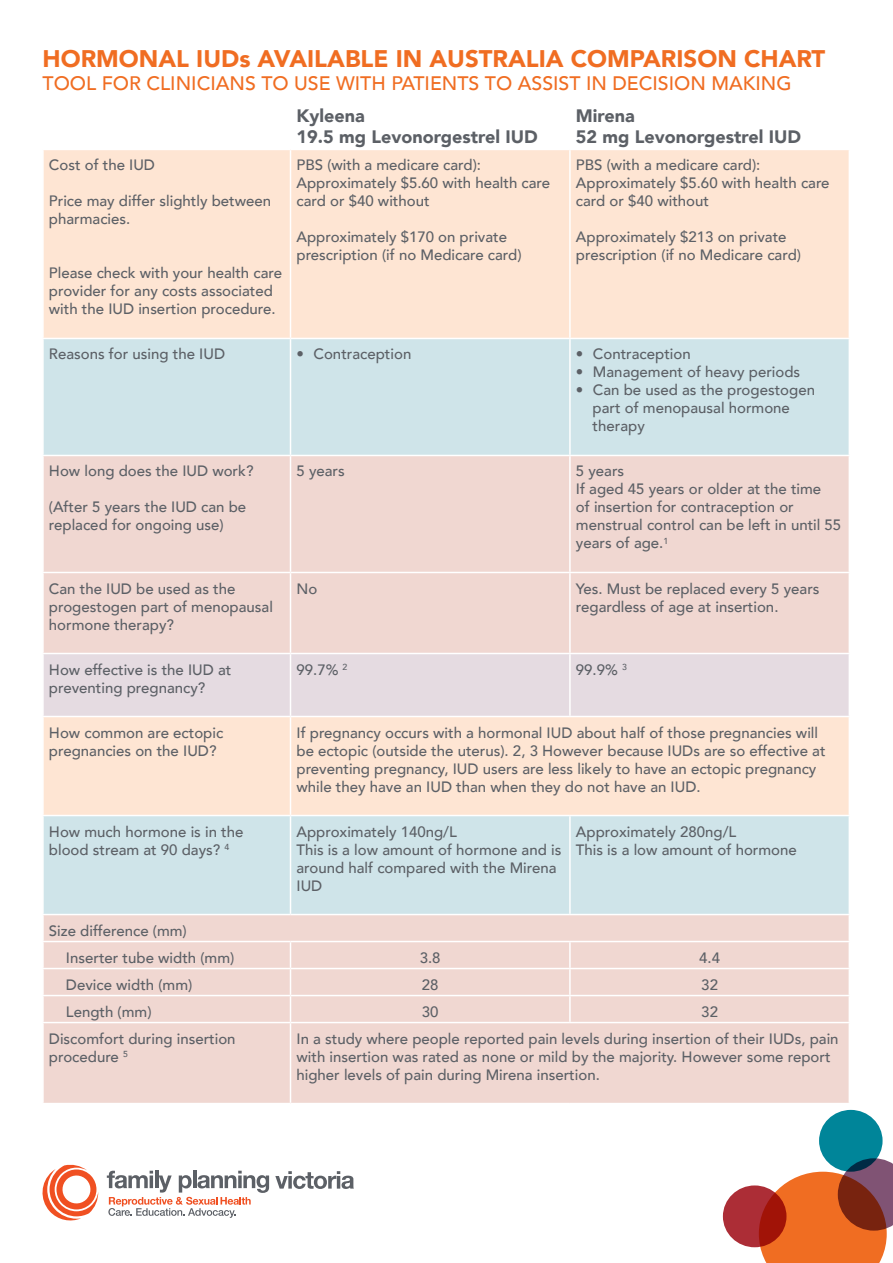
<style>
.page{position:relative;width:893px;height:1263px;background:#fff}
.page>*{position:absolute;margin:0;border:0;box-sizing:border-box;transform-origin:0 0}
.t1{font:900 24px "Avenir";color:#f06d22}
.t2{font:500 19.5px "Avenir";color:#f06d22}
.t3{font:900 18px/21.6px "Avenir";color:#5c6066}
.t4{font:500 15px/18px "Avenir";color:#5c6066}
</style>
<div class="page">
<svg style="left:760px;top:1158px;width:133px;height:105px"></svg>
<div style="left:819px;top:1110px;width:63px;height:62px;background:#008599;border-radius:50%"></div>
<svg style="left:723px;top:1185px;width:63px;height:62px;background:#a92628"></svg>
<svg style="left:42px;top:1164px;width:56px;height:57px"></svg>
<svg style="left:275px;top:1171px;width:79px;height:18px"></svg>
<svg style="left:107px;top:1171px;width:162px;height:47px"></svg>
<div style="left:44px;top:150px;width:805px;height:188px;background:#fee5d3"></div>
<div style="left:44px;top:339px;width:805px;height:116px;background:#cfe4e9"></div>
<svg style="left:44px;top:456px;width:805px;height:647px;background:#ecdbd5"></svg>
<div style="left:44px;top:654px;width:805px;height:62px;background:#e5dbe1"></div>
<hr style="left:42px;top:572px;width:248px;height:1px;background:#fff">
<hr style="left:290px;top:572px;width:280px;height:1px;background:#fff">
<hr style="left:570px;top:572px;width:280px;height:1px;background:#fff">
<hr style="left:42px;top:653px;width:248px;height:1px;background:#fff">
<hr style="left:290px;top:653px;width:280px;height:1px;background:#fff">
<hr style="left:570px;top:653px;width:280px;height:1px;background:#fff">
<hr style="left:42px;top:716px;width:248px;height:1px;background:#fff">
<hr style="left:290px;top:716px;width:280px;height:1px;background:#fff">
<hr style="left:570px;top:716px;width:280px;height:1px;background:#fff">
<hr style="left:42px;top:815px;width:248px;height:1px;background:#fff">
<hr style="left:290px;top:815px;width:280px;height:1px;background:#fff">
<hr style="left:570px;top:815px;width:280px;height:1px;background:#fff">
<hr style="left:42px;top:914px;width:248px;height:1px;background:#fff">
<hr style="left:290px;top:914px;width:280px;height:1px;background:#fff">
<hr style="left:570px;top:914px;width:280px;height:1px;background:#fff">
<hr style="left:42px;top:941px;width:248px;height:1px;background:#fff">
<hr style="left:290px;top:941px;width:280px;height:1px;background:#fff">
<hr style="left:570px;top:941px;width:280px;height:1px;background:#fff">
<hr style="left:42px;top:968px;width:248px;height:1px;background:#fff">
<hr style="left:290px;top:968px;width:280px;height:1px;background:#fff">
<hr style="left:570px;top:968px;width:280px;height:1px;background:#fff">
<hr style="left:42px;top:995px;width:248px;height:1px;background:#fff">
<hr style="left:290px;top:995px;width:280px;height:1px;background:#fff">
<hr style="left:570px;top:995px;width:280px;height:1px;background:#fff">
<hr style="left:42px;top:1022px;width:248px;height:1px;background:#fff">
<hr style="left:290px;top:1022px;width:280px;height:1px;background:#fff">
<hr style="left:570px;top:1022px;width:280px;height:1px;background:#fff">
<hr style="left:290px;top:150px;width:1px;height:188px;background:#fff">
<hr style="left:569px;top:150px;width:2px;height:188px;background:#fff">
<hr style="left:290px;top:339px;width:1px;height:116px;background:#fff">
<hr style="left:569px;top:339px;width:2px;height:116px;background:#fff">
<hr style="left:290px;top:456px;width:1px;height:116px;background:#fff">
<hr style="left:569px;top:456px;width:2px;height:116px;background:#fff">
<hr style="left:290px;top:573px;width:1px;height:80px;background:#fff">
<hr style="left:569px;top:573px;width:2px;height:80px;background:#fff">
<hr style="left:290px;top:654px;width:1px;height:62px;background:#fff">
<hr style="left:569px;top:654px;width:2px;height:62px;background:#fff">
<hr style="left:290px;top:717px;width:1px;height:98px;background:#fff">
<hr style="left:290px;top:816px;width:1px;height:98px;background:#fff">
<hr style="left:569px;top:816px;width:2px;height:98px;background:#fff">
<hr style="left:569px;top:942px;width:2px;height:26px;background:#fff">
<hr style="left:569px;top:969px;width:2px;height:26px;background:#fff">
<svg style="left:290px;top:942px;width:1px;height:80px"></svg>
<hr style="left:569px;top:996px;width:2px;height:26px;background:#fff">
<hr style="left:290px;top:1023px;width:1px;height:80px;background:#fff">
<h1 class="t1" style="left:43px;top:38px;width:784px">HORMONAL IUDs AVAILABLE IN AUSTRALIA COMPARISON CHART</h1>
<h2 class="t2" style="left:43px;top:66px;width:750px">TOOL FOR CLINICIANS TO USE WITH PATIENTS TO ASSIST IN DECISION MAKING</h2>
<p class="t3" style="left:296px;top:104px;width:243px">Kyleena<br>19.5 mg Levonorgestrel IUD</p>
<p class="t3" style="left:576px;top:104px;width:227px">Mirena<br>52 mg Levonorgestrel IUD</p>
<p class="t4" style="left:49px;top:155px;width:108px">Cost of the IUD</p>
<p class="t4" style="left:49px;top:191px;width:224px">Price may differ slightly between pharmacies.</p>
<p class="t4" style="left:49px;top:263px;width:235px">Please check with your health care provider for any costs associated with the IUD insertion procedure.</p>
<p class="t4" style="left:296px;top:155px;width:255px">PBS (with a medicare card):<br>Approximately $5.60 with health care card or $40 without</p>
<p class="t4" style="left:296px;top:227px;width:227px">Approximately $170 on private prescription (if no Medicare card)</p>
<p class="t4" style="left:576px;top:155px;width:255px">PBS (with a medicare card):<br>Approximately $5.60 with health care card or $40 without</p>
<p class="t4" style="left:576px;top:227px;width:227px">Approximately $213 on private prescription (if no Medicare card)</p>
<p class="t4" style="left:49px;top:344px;width:178px">Reasons for using the IUD</p>
<p class="t4" style="left:296px;top:344px;width:116px">• Contraception</p>
<p class="t4" style="left:576px;top:344px;width:116px">• Contraception</p>
<p class="t4" style="left:576px;top:362px;width:226px">• Management of heavy periods</p>
<p class="t4" style="left:593px;top:380px;width:224px;text-indent:-17px">• Can be used as the progestogen part of menopausal hormone therapy</p>
<p class="t4" style="left:49px;top:461px;width:206px">How long does the IUD work?</p>
<p class="t4" style="left:49px;top:497px;width:199px">(After 5 years the IUD can be replaced for ongoing use)</p>
<p class="t4" style="left:296px;top:461px;width:50px">5 years</p>
<p class="t4" style="left:576px;top:461px;width:267px">5 years<br>If aged 45 years or older at the time<br>of insertion for contraception or menstrual control can be left in until 55 years of age.<sup>1</sup></p>
<p class="t4" style="left:49px;top:578px;width:225px">Can the IUD be used as the progestogen part of menopausal hormone therapy?</p>
<p class="t4" style="left:296px;top:578px;width:22px">No</p>
<p class="t4" style="left:576px;top:578px;width:245px">Yes. Must be replaced every 5 years regardless of age at insertion.</p>
<p class="t4" style="left:49px;top:659px;width:184px">How effective is the IUD at preventing pregnancy?</p>
<p class="t4" style="left:296px;top:659px;width:53px">99.7% <sup>2</sup></p>
<p class="t4" style="left:576px;top:659px;width:53px">99.9% <sup>3</sup></p>
<p class="t4" style="left:49px;top:722px;width:176px">How common are ectopic pregnancies on the IUD?</p>
<p class="t4" style="left:296px;top:722px;width:531px">If pregnancy occurs with a hormonal IUD about half of those pregnancies will be ectopic (outside the uterus). 2, 3 However because IUDs are so effective at preventing pregnancy, IUD users are less likely to have an ectopic pregnancy while they have an IUD than when they do not have an IUD.</p>
<p class="t4" style="left:49px;top:821px;width:196px">How much hormone is in the blood stream at 90 days? <sup>4</sup></p>
<p class="t4" style="left:296px;top:821px;width:266px">Approximately 140ng/L<br>This is a low amount of hormone and is around half compared with the Mirena<br>IUD</p>
<p class="t4" style="left:576px;top:821px;width:222px">Approximately 280ng/L<br>This is a low amount of hormone</p>
<p class="t4" style="left:66px;top:916px;width:170px;line-height:27px;text-indent:-17px">Size difference (mm)<br>Inserter tube width (mm)</p>
<p class="t4" style="left:420px;top:947px;width:22px">3.8</p>
<p class="t4" style="left:699px;top:947px;width:22px">4.4</p>
<p class="t4" style="left:66px;top:974px;width:128px">Device width (mm)</p>
<p class="t4" style="left:422px;top:974px;width:18px">28</p>
<p class="t4" style="left:701px;top:974px;width:18px">32</p>
<p class="t4" style="left:66px;top:1001px;width:87px">Length (mm)</p>
<p class="t4" style="left:422px;top:1001px;width:18px">30</p>
<p class="t4" style="left:701px;top:1001px;width:18px">32</p>
<p class="t4" style="left:49px;top:1028px;width:188px">Discomfort during insertion procedure <sup>5</sup></p>
<p class="t4" style="left:296px;top:1028px;width:544px">In a study where people reported pain levels during insertion of their IUDs, pain with insertion was rated as none or mild by the majority. However some report higher levels of pain during Mirena insertion.</p>
</div>
